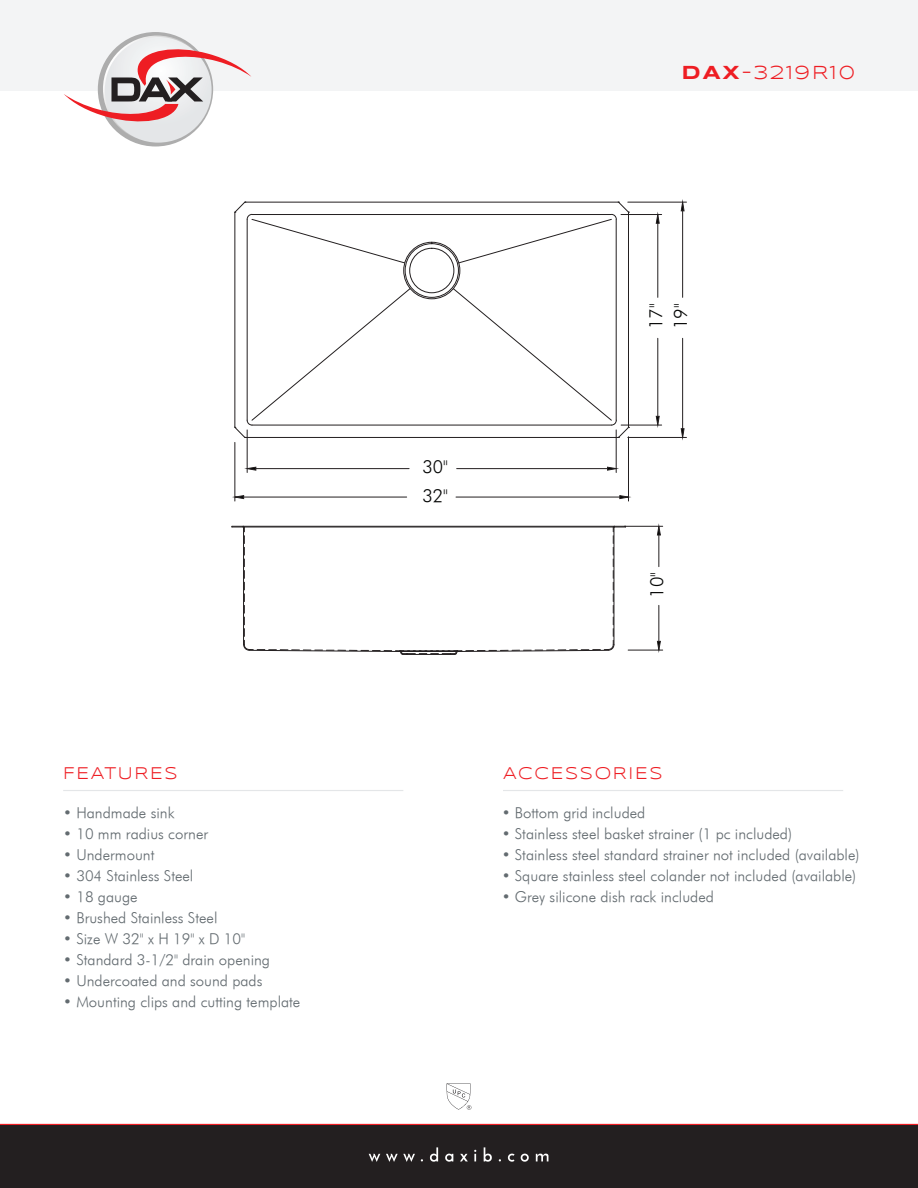
<style>
.page{position:relative;width:918px;height:1188px;background:#fff}
.page>*{position:absolute;margin:0;border:0;box-sizing:border-box;transform-origin:0 0}
.t1{font:19.5px "Syncopate";letter-spacing:.1em;color:#ee1d23}
.t2{font:italic 18px/24.9px "Futura";color:#050605}
.t3{font:17.55px "Syncopate";letter-spacing:.1em;color:#ee1d23;scale:.96 1}
.t4{font:italic 15px "Futura";color:#636b70}
.s1{font-weight:700}
</style>
<div class="page">
<div style="left:0;top:0;width:918px;height:90px;background:#f3f4f5"></div>
<svg style="left:64px;top:36px;width:187px;height:107px"></svg>
<hr style="left:63px;top:790px;width:340px;height:1px;background:#e4e6e8">
<hr style="left:503px;top:790px;width:340px;height:1px;background:#e4e6e8">
<hr style="left:245px;top:202px;width:373px;height:1px;background:#231f20">
<hr style="left:252px;top:214px;width:359px;height:1px;background:#231f20">
<hr style="left:245px;top:437px;width:373px;height:1px;background:#231f20">
<hr style="left:252px;top:425px;width:359px;height:1px;background:#231f20">
<hr style="left:234px;top:213px;width:1px;height:214px;background:#231f20">
<hr style="left:247px;top:219px;width:1px;height:201px;background:#231f20">
<hr style="left:616px;top:219px;width:1px;height:201px;background:#231f20">
<hr style="left:628px;top:213px;width:1px;height:214px;background:#231f20">
<hr style="left:628px;top:650px;width:35px;height:1px;background:#231f20">
<hr style="left:624px;top:526px;width:39px;height:1px;background:#231f20">
<hr style="left:658px;top:605px;width:1px;height:36px;background:#231f20">
<hr style="left:658px;top:535px;width:1px;height:32px;background:#231f20">
<svg style="left:657px;top:640px;width:4px;height:13px"></svg>
<svg style="left:657px;top:523px;width:4px;height:13px"></svg>
<hr style="left:621px;top:214px;width:41px;height:1px;background:#231f20">
<hr style="left:621px;top:425px;width:41px;height:1px;background:#231f20">
<hr style="left:657px;top:223px;width:1px;height:74px;background:#231f20">
<hr style="left:657px;top:338px;width:1px;height:78px;background:#231f20">
<svg style="left:655px;top:212px;width:5px;height:12px"></svg>
<svg style="left:655px;top:415px;width:5px;height:13px"></svg>
<hr style="left:628px;top:202px;width:59px;height:1px;background:#231f20">
<hr style="left:628px;top:437px;width:59px;height:1px;background:#231f20">
<hr style="left:682px;top:211px;width:1px;height:86px;background:#231f20">
<hr style="left:682px;top:338px;width:1px;height:91px;background:#231f20">
<svg style="left:680px;top:199px;width:5px;height:13px"></svg>
<svg style="left:680px;top:428px;width:5px;height:13px"></svg>
<hr style="left:234px;top:442px;width:1px;height:59px;background:#231f20">
<hr style="left:628px;top:437px;width:1px;height:64px;background:#231f20">
<hr style="left:244px;top:497px;width:163px;height:1px;background:#231f20">
<hr style="left:456px;top:497px;width:164px;height:1px;background:#231f20">
<svg style="left:232px;top:495px;width:13px;height:4px"></svg>
<svg style="left:619px;top:495px;width:12px;height:4px"></svg>
<div style="left:403px;top:242px;width:57px;height:57px;border:1px solid #231f20;border-radius:50%"></div>
<div style="left:409px;top:248px;width:45px;height:45px;border:1px solid #231f20;border-radius:50%"></div>
<div style="left:405px;top:243px;width:54px;height:55px;border:1px solid #231f20;border-radius:50%"></div>
<hr style="left:247px;top:430px;width:1px;height:43px;background:#231f20">
<hr style="left:616px;top:430px;width:1px;height:43px;background:#231f20">
<hr style="left:256px;top:468px;width:153px;height:1px;background:#231f20">
<hr style="left:457px;top:468px;width:151px;height:1px;background:#231f20">
<svg style="left:244px;top:466px;width:13px;height:5px"></svg>
<svg style="left:607px;top:466px;width:12px;height:5px"></svg>
<svg style="left:232px;top:525px;width:394px;height:130px"></svg>
<svg style="left:234px;top:201px;width:172px;height:63px"></svg>
<svg style="left:234px;top:288px;width:177px;height:150px"></svg>
<svg style="left:458px;top:201px;width:171px;height:63px"></svg>
<svg style="left:452px;top:288px;width:177px;height:150px"></svg>
<hr style="left:243px;top:527px;width:371px;height:1px;background:#231f20">
<hr style="left:400px;top:651px;width:58px;height:1px;background:#231f20">
<div style="left:0;top:1124px;width:918px;height:64px;background:#231f20"></div>
<svg style="left:369px;top:1154px;width:11px;height:8px"></svg>
<svg style="left:386px;top:1154px;width:29px;height:8px"></svg>
<svg style="left:430px;top:1147px;width:8px;height:15px"></svg>
<svg style="left:445px;top:1154px;width:8px;height:8px"></svg>
<svg style="left:460px;top:1154px;width:8px;height:7px"></svg>
<svg style="left:474px;top:1150px;width:2px;height:11px"></svg>
<svg style="left:484px;top:1147px;width:8px;height:15px"></svg>
<svg style="left:508px;top:1154px;width:7px;height:8px"></svg>
<svg style="left:521px;top:1154px;width:8px;height:8px"></svg>
<svg style="left:536px;top:1154px;width:12px;height:7px"></svg>
<hr style="left:0;top:1124px;width:918px;height:1px;background:#ee1d23">
<svg style="left:447px;top:1083px;width:24px;height:27px"></svg>
<h1 class="t1" style="left:682px;top:61px;width:175px"><span class="s1">DAX</span>-3219R10</h1>
<p class="t2" style="left:423px;top:454px;width:27px">30"</p>
<p class="t2" style="left:423px;top:483px;width:27px">32"</p>
<p class="t2" style="left:643px;top:329px;width:27px;rotate:-90deg">17"<br>19"</p>
<p class="t2" style="left:644px;top:598px;width:27px;rotate:-90deg">10"</p>
<p class="t3" style="left:63px;top:763px;width:121px">FEATURES</p>
<p class="t3" style="left:503px;top:763px;width:168px">ACCESSORIES</p>
<p class="t4" style="left:502px;top:804px;width:145px">• Bottom grid included</p>
<p class="t4" style="left:502px;top:825px;width:292px">• Stainless steel basket strainer (1 pc included)</p>
<p class="t4" style="left:502px;top:846px;width:359px">• Stainless steel standard strainer not included (available)</p>
<p class="t4" style="left:502px;top:867px;width:356px">• Square stainless steel colander not included (available)</p>
<p class="t4" style="left:502px;top:888px;width:214px">• Grey silicone dish rack included</p>
<p class="t4" style="left:63px;top:804px;width:113px">• Handmade sink</p>
<p class="t4" style="left:63px;top:825px;width:147px">• 10 mm radius corner</p>
<p class="t4" style="left:63px;top:846px;width:93px">• Undermount</p>
<p class="t4" style="left:63px;top:867px;width:132px">• 304 Stainless Steel</p>
<p class="t4" style="left:63px;top:888px;width:76px">• 18 gauge</p>
<p class="t4" style="left:63px;top:909px;width:156px">• Brushed Stainless Steel</p>
<p class="t4" style="left:63px;top:930px;width:183px">• Size W 32" x H 19" x D 10"</p>
<p class="t4" style="left:63px;top:951px;width:208px">• Standard 3-1/2" drain opening</p>
<p class="t4" style="left:63px;top:972px;width:201px">• Undercoated and sound pads</p>
<p class="t4" style="left:63px;top:993px;width:239px">• Mounting clips and cutting template</p>
</div>
